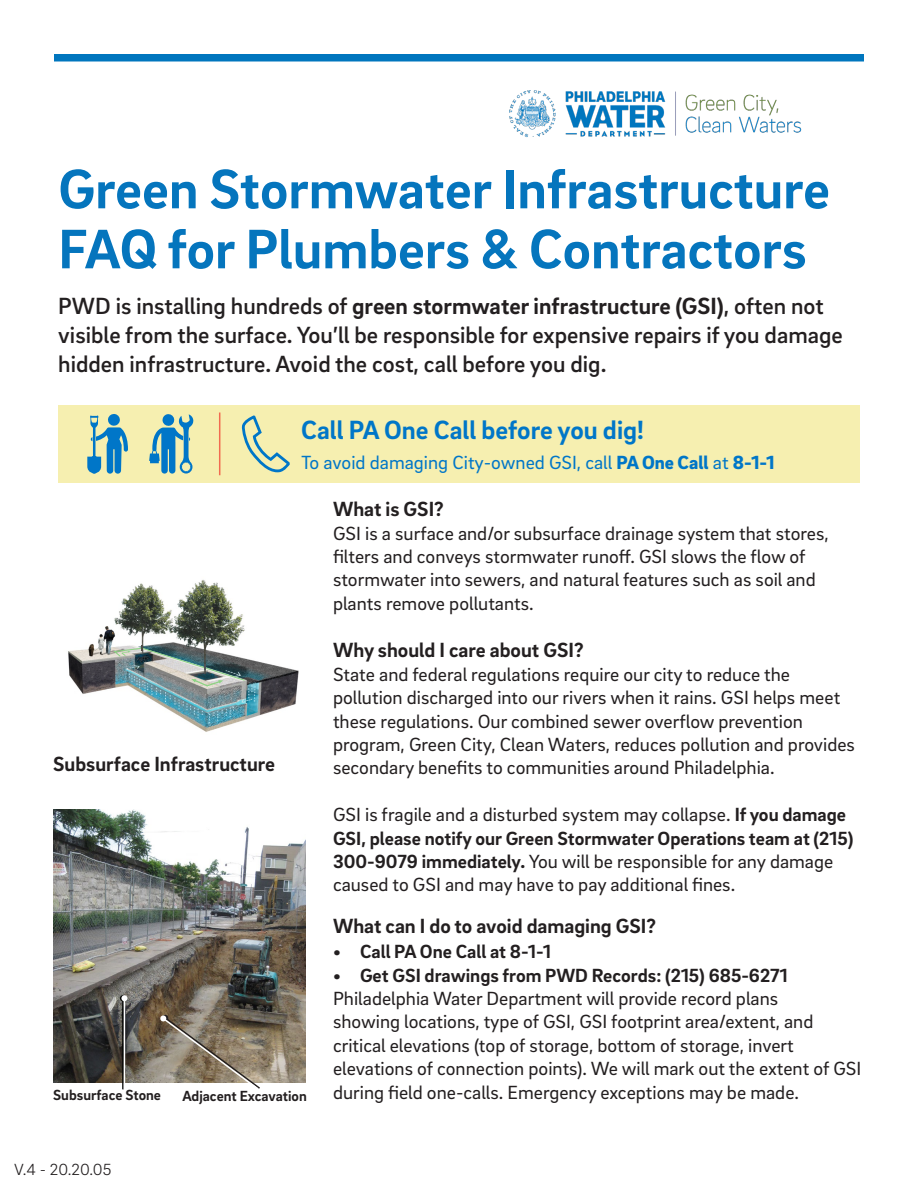
<style>
.page{position:relative;width:918px;height:1188px;background:#fff}
.page>*{position:absolute;margin:0;border:0;box-sizing:border-box;transform-origin:0 0}
.t1{font:700 57px "Brix Sans";color:#0575bd}
.Body_copy{font:700 27px "Brix Sans";color:#0076c8}
.t2{font:500 24px/28.8px "Brix Sans";color:#231f20}
.t3{font:700 21px "Brix Sans";color:#231f20}
.t4{font:19.5px/23.4px "Brix Sans";color:#231f20}
.t5{font:700 19.5px "Brix Sans";color:#231f20}
.Body_copy-2{font:19.5px "Brix Sans";color:#0076c8}
.t6{font:300 16.5px "Brix Sans";color:#231f20}
.Body_copy-3{font:700 15px "Brix Sans";color:#231f20}
.s1{font-weight:700}
.s2{font-weight:900}
</style>
<div class="page">
<div style="left:54px;top:54px;width:810px;height:8px;background:#0076be"></div>
<img style="left:509px;top:90px;width:157px;height:47px">
<img style="left:675px;top:91px;width:127px;height:45px">
<div style="left:58px;top:405px;width:802px;height:78px;background:#f6efb0"></div>
<svg style="left:242px;top:415px;width:48px;height:57px"></svg>
<svg style="left:149px;top:414px;width:45px;height:60px"></svg>
<svg style="left:87px;top:414px;width:41px;height:60px"></svg>
<hr style="left:219px;top:412px;width:1px;height:63px;background:#f26b50">
<img style="left:53px;top:809px;width:252px;height:274px">
<hr style="left:122px;top:998px;width:2px;height:91px;background:#040503">
<hr style="left:124px;top:998px;width:1px;height:91px;background:#fff">
<svg style="left:120px;top:995px;width:7px;height:6px"></svg>
<svg style="left:160px;top:1009px;width:102px;height:80px"></svg>
<img style="left:68px;top:580px;width:231px;height:152px">
<img style="left:112px;top:646px;width:134px;height:42px">
<p class="t1" style="left:58px;top:152px;width:773px">Green Stormwater Infrastructure</p>
<p class="t1" style="left:58px;top:212px;width:750px">FAQ for Plumbers &amp; Contractors</p>
<p class="t2" style="left:58px;top:291px;width:786px">PWD is installing hundreds of <span class="s1">green stormwater infrastructure (GSI)</span>, often not visible from the surface. You’ll be responsible for expensive repairs if you damage hidden infrastructure. Avoid the cost, call before you dig.</p>
<p class="Body_copy" style="left:301px;top:412px;width:344px">Call PA One Call before you dig!</p>
<p class="Body_copy-2" style="left:301px;top:450px;width:475px">To avoid damaging City-owned GSI, call <span class="s2">PA One Call</span> at <span class="s2">8-1-1</span></p>
<p class="t3" style="left:53px;top:750px;width:223px">Subsurface Infrastructure</p>
<p class="Body_copy-3" style="left:53px;top:1085px;width:109px">Subsurface Stone</p>
<p class="Body_copy-3" style="left:182px;top:1086px;width:126px">Adjacent Excavation</p>
<p class="t6" style="left:14px;top:1159px;width:99px">V.4 - 20.20.05</p>
<p class="t3" style="left:333px;top:495px;width:112px">What is GSI?</p>
<p class="t4" style="left:333px;top:521px;width:497px">GSI is a surface and/or subsurface drainage system that stores, filters and conveys stormwater runoff. GSI slows the flow of stormwater into sewers, and natural features such as soil and plants remove pollutants.</p>
<p class="t3" style="left:333px;top:637px;width:252px">Why should I care about GSI?</p>
<p class="t4" style="left:333px;top:662px;width:524px">State and federal regulations require our city to reduce the pollution discharged into our rivers when it rains. GSI helps meet these regulations. Our combined sewer overflow prevention program, Green City, Clean Waters, reduces pollution and provides secondary benefits to communities around Philadelphia.</p>
<p class="t4" style="left:333px;top:802px;width:522px">GSI is fragile and a disturbed system may collapse. <span class="s1">If you damage GSI, please notify our Green Stormwater Operations team at (215)<br>300-9079 immediately.</span> You will be responsible for any damage caused to GSI and may have to pay additional fines.</p>
<p class="t3" style="left:333px;top:912px;width:325px">What can I do to avoid damaging GSI?</p>
<p class="t5" style="left:333px;top:939px;width:220px">• Call PA One Call at 8-1-1</p>
<p class="t5" style="left:333px;top:962px;width:456px">• Get GSI drawings from PWD Records: (215) 685-6271</p>
<p class="t4" style="left:333px;top:986px;width:530px">Philadelphia Water Department will provide record plans<br>showing locations, type of GSI, GSI footprint area/extent, and critical elevations (top of storage, bottom of storage, invert elevations of connection points). We will mark out the extent of GSI during field one-calls. Emergency exceptions may be made.</p>
</div>
